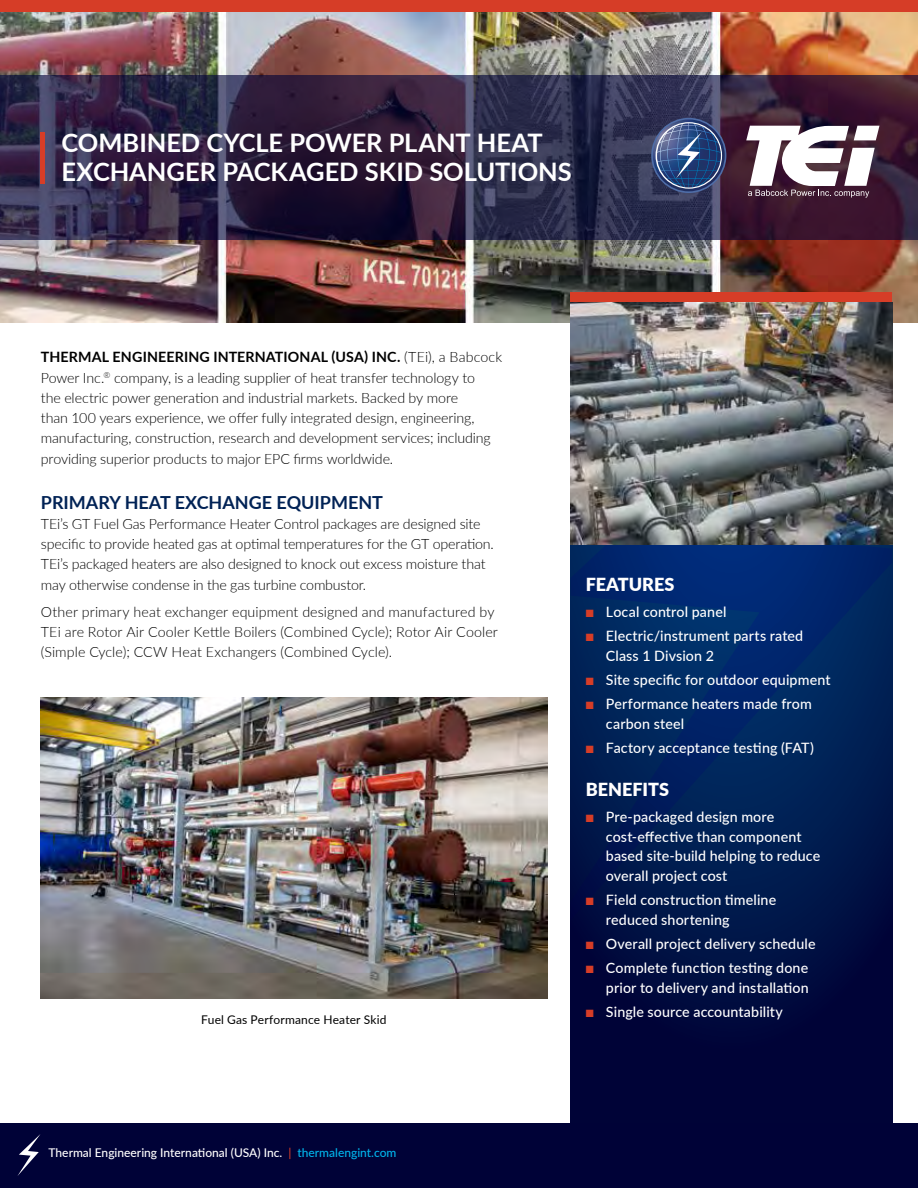
<style>
.page{position:relative;width:918px;height:1188px;background:#fff}
.page>*{position:absolute;margin:0;border:0;box-sizing:border-box;transform-origin:0 0}
.t1{font:700 25.5px/28.5px "Lato";letter-spacing:-.005em;color:#fff}
.t2{font:700 18px "Lato";color:#025}
.t3{font:900 18px "Lato";color:#fff}
.t4{font:300 14.25px/20.2px "Lato";letter-spacing:-.01em;color:#000}
.t5{font:500 14.25px/19.5px "Lato";letter-spacing:.01em;color:#fff}
.t6{font:500 12px "Lato";color:#fff}
.t7{font:12px "Lato";letter-spacing:.015em;color:#000}
.s1{font-weight:700}
.s2{color:#d63d27}
.s3{color:#00b3ea}
</style>
<div class="page">
<img style="left:40px;top:698px;width:507px;height:301px">
<img style="left:0;top:12px;width:918px;height:310px">
<svg style="left:0;top:76px;width:918px;height:164px;background:#302441"></svg>
<svg style="left:746px;top:126px;width:134px;height:72px"></svg>
<svg style="left:653px;top:119px;width:72px;height:72px;background:#445886"></svg>
<svg style="left:570px;top:920px;width:322px;height:203px;background:#00073a"></svg>
<svg style="left:570px;top:544px;width:322px;height:376px;background:#00225b"></svg>
<div style="left:570px;top:292px;width:322px;height:11px;background:#d63d27"></div>
<div style="left:0;top:1123px;width:918px;height:65px;background:#000237"></div>
<svg style="left:17px;top:1134px;width:23px;height:42px"></svg>
<div style="left:0;top:0;width:918px;height:12px;background:#d63d27"></div>
<img style="left:570px;top:302px;width:322px;height:242px">
<div style="left:40px;top:132px;width:5px;height:51px;background:#d63d27"></div>
<h1 class="t1" style="left:62px;top:128px;width:512px">COMBINED CYCLE POWER PLANT HEAT<br>EXCHANGER PACKAGED SKID SOLUTIONS</h1>
<p class="t4" style="left:41px;top:347px;width:463px"><span class="s1">THERMAL ENGINEERING INTERNATIONAL (USA) INC.</span> (TEi), a Babcock Power Inc.<sup>®</sup> company, is a leading supplier of heat transfer technology to<br>the electric power generation and industrial markets. Backed by more<br>than 100 years experience, we offer fully integrated design, engineering, manufacturing, construction, research and development services; including providing superior products to major EPC firms worldwide.</p>
<p class="t2" style="left:41px;top:489px;width:344px">PRIMARY HEAT EXCHANGE EQUIPMENT</p>
<p class="t4" style="left:41px;top:513px;width:455px">TEi’s GT Fuel Gas Performance Heater Control packages are designed site specific to provide heated gas at optimal temperatures for the GT operation.<br>TEi’s packaged heaters are also designed to knock out excess moisture that may otherwise condense in the gas turbine combustor.</p>
<p class="t4" style="left:41px;top:601px;width:459px">Other primary heat exchanger equipment designed and manufactured by<br>TEi are Rotor Air Cooler Kettle Boilers (Combined Cycle); Rotor Air Cooler (Simple Cycle); CCW Heat Exchangers (Combined Cycle).</p>
<p class="t7" style="left:201px;top:1011px;width:187px">Fuel Gas Performance Heater Skid</p>
<p class="t6" style="left:49px;top:1144px;width:349px">Thermal Engineering International (USA) Inc. <span class="s2">|</span> <span class="s3">thermalengint.com</span></p>
<p class="t3" style="left:586px;top:571px;width:90px">FEATURES</p>
<p class="t5" style="left:586px;top:602px;width:142px"><span class="s2">■</span> Local control panel</p>
<p class="t5" style="left:606px;top:626px;width:199px;text-indent:-20px"><span class="s2">■</span> Electric/instrument parts rated<br>Class 1 Divsion 2</p>
<p class="t5" style="left:586px;top:670px;width:246px"><span class="s2">■</span> Site specific for outdoor equipment</p>
<p class="t5" style="left:606px;top:694px;width:207px;text-indent:-20px"><span class="s2">■</span> Performance heaters made from carbon steel</p>
<p class="t5" style="left:586px;top:738px;width:230px"><span class="s2">■</span> Factory acceptance testing (FAT)</p>
<p class="t3" style="left:586px;top:776px;width:85px">BENEFITS</p>
<p class="t5" style="left:606px;top:807px;width:216px;text-indent:-20px"><span class="s2">■</span> Pre-packaged design more cost-effective than component based site-build helping to reduce overall project cost</p>
<p class="t5" style="left:606px;top:890px;width:172px;text-indent:-20px"><span class="s2">■</span> Field construction timeline reduced shortening</p>
<p class="t5" style="left:586px;top:933px;width:231px"><span class="s2">■</span> Overall project delivery schedule</p>
<p class="t5" style="left:586px;top:958px;width:225px;text-align:right"><span class="s2">■</span> Complete function testing done prior to delivery and installation</p>
<p class="t5" style="left:586px;top:1001px;width:199px"><span class="s2">■</span> Single source accountability</p>
</div>
